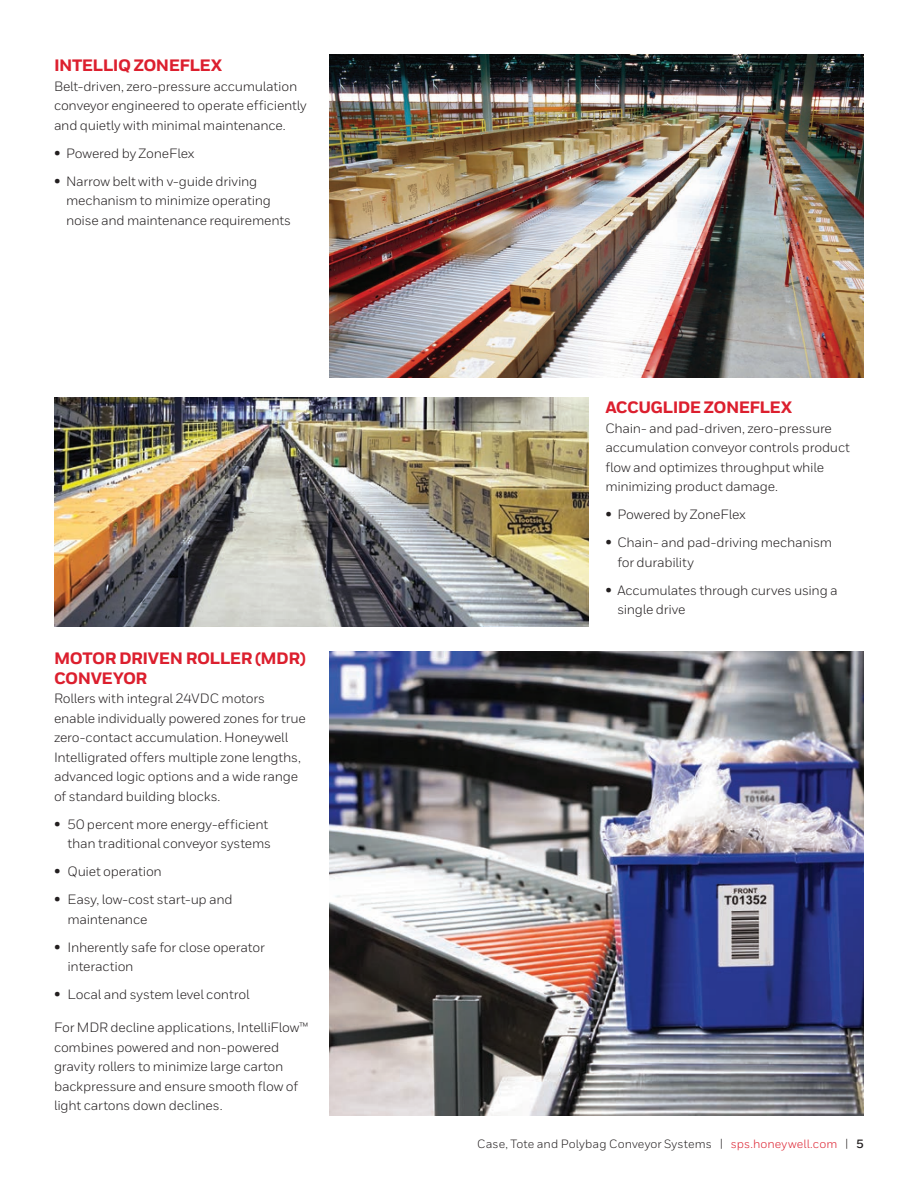
<style>
.page{position:relative;width:918px;height:1188px;background:#fff}
.page>*{position:absolute;margin:0;border:0;box-sizing:border-box;transform-origin:0 0}
._09_Inside__Body_Hea{font:800 16.5px/19.5px "Honeywell Sans";letter-spacing:-.03em;color:#dc1f2e}
._10_Inside__Body_Tex{font:13.5px/19.5px "Honeywell Sans";letter-spacing:-.015em;color:#231f20}
.t1{font:12px "Honeywell Sans";letter-spacing:.005em;color:#231f20}
.s1{font-weight:500;font-size:15px}
.s2{color:#dc1f2e}
.s3{font-weight:700}
</style>
<div class="page">
<img style="left:54px;top:398px;width:534px;height:229px">
<img style="left:330px;top:652px;width:534px;height:464px">
<img style="left:330px;top:54px;width:534px;height:324px">
<p class="_09_Inside__Body_Hea" style="left:54px;top:57px;width:170px">INTELLIQ ZONEFLEX</p>
<p class="_10_Inside__Body_Tex" style="left:54px;top:77px;width:254px">Belt-driven, zero-pressure accumulation conveyor engineered to operate efficiently and quietly with minimal maintenance.</p>
<p class="_10_Inside__Body_Tex" style="left:54px;top:144px;width:142px"><span class="s1">•</span> Powered by ZoneFlex</p>
<p class="_10_Inside__Body_Tex" style="left:66px;top:172px;width:227px;text-indent:-12px"><span class="s1">•</span> Narrow belt with v-guide driving mechanism to minimize operating noise and maintenance requirements</p>
<p class="_09_Inside__Body_Hea" style="left:54px;top:649px;width:253px">MOTOR DRIVEN ROLLER (MDR)<br>CONVEYOR</p>
<p class="_10_Inside__Body_Tex" style="left:54px;top:689px;width:253px">Rollers with integral 24VDC motors enable individually powered zones for true zero-contact accumulation. Honeywell Intelligrated offers multiple zone lengths, advanced logic options and a wide range of standard building blocks.</p>
<p class="_10_Inside__Body_Tex" style="left:54px;top:815px;width:219px;text-align:right"><span class="s1">•</span> 50 percent more energy-efficient than traditional conveyor systems</p>
<p class="_10_Inside__Body_Tex" style="left:54px;top:862px;width:109px"><span class="s1">•</span> Quiet operation</p>
<p class="_10_Inside__Body_Tex" style="left:68px;top:890px;width:167px;text-indent:-14px"><span class="s1">•</span> Easy, low-cost start-up and maintenance</p>
<p class="_10_Inside__Body_Tex" style="left:68px;top:938px;width:199px;text-indent:-14px"><span class="s1">•</span> Inherently safe for close operator interaction</p>
<p class="_10_Inside__Body_Tex" style="left:54px;top:985px;width:197px"><span class="s1">•</span> Local and system level control</p>
<p class="_10_Inside__Body_Tex" style="left:54px;top:1018px;width:256px">For MDR decline applications, IntelliFlow™ combines powered and non-powered gravity rollers to minimize large carton backpressure and ensure smooth flow of light cartons down declines.</p>
<p class="_09_Inside__Body_Hea" style="left:605px;top:398px;width:189px">ACCUGLIDE ZONEFLEX</p>
<p class="_10_Inside__Body_Tex" style="left:605px;top:418px;width:246px">Chain- and pad-driven, zero-pressure accumulation conveyor controls product flow and optimizes throughput while minimizing product damage.</p>
<p class="_10_Inside__Body_Tex" style="left:605px;top:505px;width:142px"><span class="s1">•</span> Powered by ZoneFlex</p>
<p class="_10_Inside__Body_Tex" style="left:617px;top:533px;width:216px;text-indent:-12px"><span class="s1">•</span> Chain- and pad-driving mechanism for durability</p>
<p class="_10_Inside__Body_Tex" style="left:617px;top:580px;width:222px;text-indent:-12px"><span class="s1">•</span> Accumulates through curves using a single drive</p>
<p class="t1" style="left:477px;top:1136px;width:388px">Case, Tote and Polybag Conveyor Systems | <span class="s2">sps.honeywell.com</span> | <span class="s3">5</span></p>
</div>
